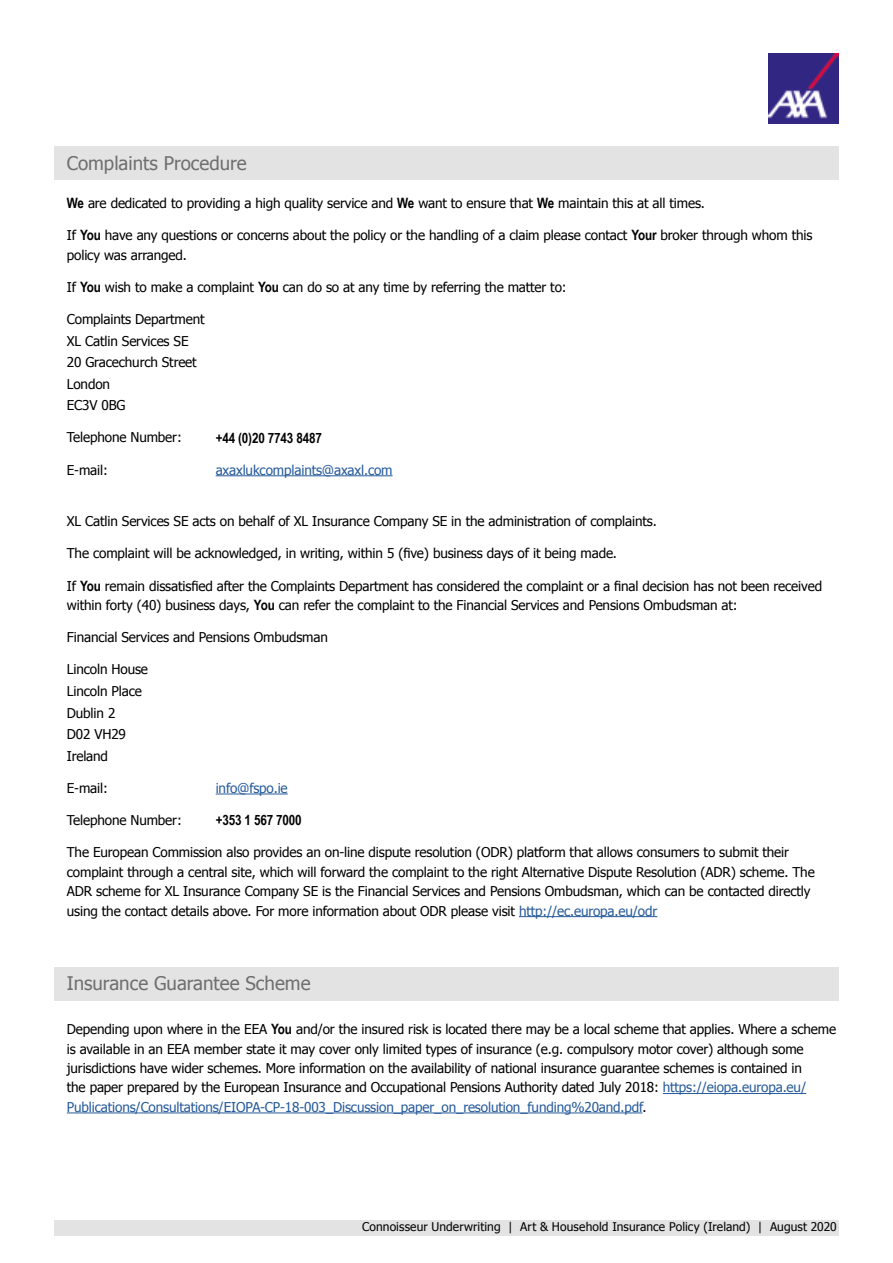
<style>
.page{position:relative;width:893px;height:1263px;background:#fff}
.page>*{position:absolute;margin:0;border:0;box-sizing:border-box;transform-origin:0 0}
.t1{font:18.75px "Tahoma";color:#706f6f}
.t2{font:700 14.25px "Arial Narrow";letter-spacing:-.01em;color:#000}
.t3{font:13.5px/19.5px "Tahoma";letter-spacing:-.01em;color:#000}
.t4{font:13.5px "Tahoma";letter-spacing:-.01em;color:#275b9b}
.t5{font:12px "Tahoma";letter-spacing:.01em;color:#000}
.s1{font-family:"Arial Narrow";font-weight:700;font-size:14.25px}
.s2{color:#275b9b}
</style>
<div class="page">
<div style="left:54px;top:1220px;width:785px;height:16px;background:#e3e3e3"></div>
<img style="left:768px;top:53px;width:70px;height:70px">
<div style="left:54px;top:147px;width:785px;height:33px;background:#e3e3e3"></div>
<div style="left:54px;top:967px;width:785px;height:33px;background:#e3e3e3"></div>
<hr style="left:216px;top:475px;width:177px;height:1px;background:#275b9b">
<hr style="left:216px;top:793px;width:72px;height:1px;background:#275b9b">
<hr style="left:519px;top:916px;width:138px;height:1px;background:#275b9b">
<hr style="left:663px;top:1093px;width:143px;height:1px;background:#275b9b">
<hr style="left:67px;top:1112px;width:575px;height:1px;background:#275b9b">
<h1 class="t1" style="left:67px;top:150px;width:181px">Complaints Procedure</h1>
<p class="t3" style="left:67px;top:193px;width:640px"><span class="s1">We</span> are dedicated to providing a high quality service and <span class="s1">We</span> want to ensure that <span class="s1">We</span> maintain this at all times.</p>
<p class="t3" style="left:67px;top:225px;width:747px">If <span class="s1">You</span> have any questions or concerns about the policy or the handling of a claim please contact <span class="s1">Your</span> broker through whom this policy was arranged.</p>
<p class="t3" style="left:67px;top:277px;width:501px">If <span class="s1">You</span> wish to make a complaint <span class="s1">You</span> can do so at any time by referring the matter to:</p>
<p class="t3" style="left:67px;top:308px;width:139px;line-height:21.6px">Complaints Department<br>XL Catlin Services SE<br>20 Gracechurch Street<br>London<br>EC3V 0BG</p>
<p class="t3" style="left:67px;top:427px;width:116px">Telephone Number:</p>
<p class="t2" style="left:216px;top:427px;width:108px">+44 (0)20 7743 8487</p>
<p class="t3" style="left:67px;top:459px;width:43px">E-mail:</p>
<p class="t4" style="left:216px;top:461px;width:178px">axaxlukcomplaints@axaxl.com</p>
<p class="t3" style="left:67px;top:511px;width:591px">XL Catlin Services SE acts on behalf of XL Insurance Company SE in the administration of complaints.</p>
<p class="t3" style="left:67px;top:543px;width:552px">The complaint will be acknowledged, in writing, within 5 (five) business days of it being made.</p>
<p class="t3" style="left:67px;top:575px;width:757px">If <span class="s1">You</span> remain dissatisfied after the Complaints Department has considered the complaint or a final decision has not been received within forty (40) business days, <span class="s1">You</span> can refer the complaint to the Financial Services and Pensions Ombudsman at:</p>
<p class="t3" style="left:67px;top:627px;width:263px">Financial Services and Pensions Ombudsman</p>
<p class="t3" style="left:67px;top:658px;width:83px;line-height:21.6px">Lincoln House<br>Lincoln Place<br>Dublin 2<br>D02 VH29<br>Ireland</p>
<p class="t3" style="left:67px;top:777px;width:43px">E-mail:</p>
<p class="t4" style="left:216px;top:779px;width:74px">info@fspo.ie</p>
<p class="t3" style="left:67px;top:810px;width:116px">Telephone Number:</p>
<p class="t2" style="left:216px;top:809px;width:88px">+353 1 567 7000</p>
<p class="t3" style="left:67px;top:842px;width:749px">The European Commission also provides an on-line dispute resolution (ODR) platform that allows consumers to submit their complaint through a central site, which will forward the complaint to the right Alternative Dispute Resolution (ADR) scheme. The ADR scheme for XL Insurance Company SE is the Financial Services and Pensions Ombudsman, which can be contacted directly using the contact details above. For more information about ODR please visit <span class="s2">http://ec.europa.eu/odr</span></p>
<h1 class="t1" style="left:67px;top:970px;width:245px">Insurance Guarantee Scheme</h1>
<p class="t3" style="left:67px;top:1019px;width:771px">Depending upon where in the EEA <span class="s1">You</span> and/or the insured risk is located there may be a local scheme that applies. Where a scheme is available in an EEA member state it may cover only limited types of insurance (e.g. compulsory motor cover) although some jurisdictions have wider schemes. More information on the availability of national insurance guarantee schemes is contained in<br>the paper prepared by the European Insurance and Occupational Pensions Authority dated July 2018: <span class="s2">https://eiopa.europa.eu/ Publications/Consultations/EIOPA-CP-18-003_Discussion_paper_on_resolution_funding%20and.pdf</span>.</p>
<p class="t5" style="left:362px;top:1219px;width:476px">Connoisseur Underwriting | Art &amp; Household Insurance Policy (Ireland) | August 2020</p>
</div>
